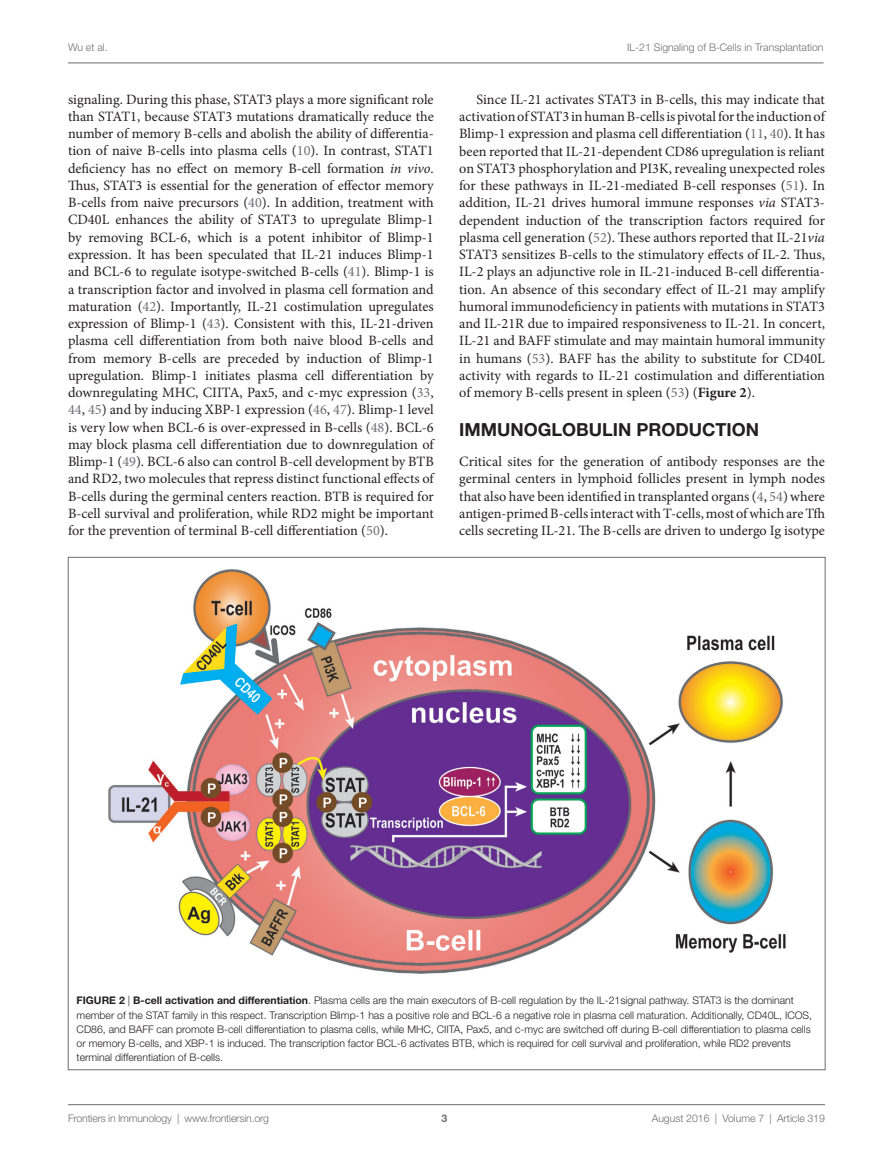
<style>
.page{position:relative;width:893px;height:1170px;background:#fff}
.page>*{position:absolute;margin:0;border:0;box-sizing:border-box;transform-origin:0 0}
.t1{font:700 18px "Helvetica Neue LT Std";color:#231f20}
.t2{font:14.25px/17.2px "Minion Pro";color:#231f20;text-align:justify}
.t3{font:300 10.5px/14.2px "Helvetica Neue LT Std";color:#231f20}
.t4{font:300 10.5px "Helvetica Neue LT Std";color:#6c6d70}
.t5{font:700 10.5px "Helvetica Neue LT Std";color:#6c6d70}
.s1{color:#6c6d70}
.s2{font-style:italic}
.s3{font-weight:700}
</style>
<div class="page">
<img style="left:108px;top:569px;width:678px;height:405px">
<hr style="left:68px;top:1104px;width:757px;height:1px;background:#6c6d70">
<hr style="left:68px;top:63px;width:755px;height:1px;background:#6c6d70">
<p class="t4" style="left:68px;top:41px;width:41px">Wu et al.</p>
<p class="t4" style="left:627px;top:41px;width:198px">IL-21 Signaling of B-Cells in Transplantation</p>
<p class="t2" style="left:68px;top:90px;width:367px">signaling. During this phase, STAT3 plays a more significant role than STAT1, because STAT3 mutations dramatically reduce the number of memory B-cells and abolish the ability of differentia&shy;tion of naive B-cells into plasma cells (<span class="s1">10</span>). In contrast, STAT1 deficiency has no effect on memory B-cell formation <span class="s2">in vivo</span>.<br>Thus, STAT3 is essential for the generation of effector memory B-cells from naive precursors (<span class="s1">40</span>). In addition, treatment with CD40L enhances the ability of STAT3 to upregulate Blimp-1 by removing BCL-6, which is a potent inhibitor of Blimp-1 expression. It has been speculated that IL-21 induces Blimp-1 and BCL-6 to regulate isotype-switched B-cells (<span class="s1">41</span>). Blimp-1 is a transcription factor and involved in plasma cell formation and maturation (<span class="s1">42</span>). Importantly, IL-21 costimulation upregulates expression of Blimp-1 (<span class="s1">43</span>). Consistent with this, IL-21-driven plasma cell differentiation from both naive blood B-cells and from memory B-cells are preceded by induction of Blimp-1 upregulation. Blimp-1 initiates plasma cell differentiation by downregulating MHC, CIITA, Pax5, and c-myc expression (<span class="s1">33</span>, <span class="s1">44</span>, <span class="s1">45</span>) and by inducing XBP-1 expression (<span class="s1">46</span>, <span class="s1">47</span>). Blimp-1 level is very low when BCL-6 is over-expressed in B-cells (<span class="s1">48</span>). BCL-6 may block plasma cell differentiation due to downregulation of Blimp-1 (<span class="s1">49</span>). BCL-6 also can control B-cell development by BTB and RD2, two molecules that repress distinct functional effects of B-cells during the germinal centers reaction. BTB is required for B-cell survival and proliferation, while RD2 might be important for the prevention of terminal B-cell differentiation (<span class="s1">50</span>).</p>
<p class="t2" style="left:459px;top:91px;width:367px;text-indent:17px">Since IL-21 activates STAT3 in B-cells, this may indicate that activation of STAT3 in human B-cells is pivotal for the induction of Blimp-1 expression and plasma cell differentiation (<span class="s1">11</span>, <span class="s1">40</span>). It has been reported that IL-21-dependent CD86 upregulation is reliant on STAT3 phosphorylation and PI3K, revealing unexpected roles for these pathways in IL-21-mediated B-cell responses (<span class="s1">51</span>). In addition, IL-21 drives humoral immune responses <span class="s2">via</span> STAT3- dependent induction of the transcription factors required for plasma cell generation (<span class="s1">52</span>). These authors reported that IL-21<span class="s2">via </span>STAT3 sensitizes B-cells to the stimulatory effects of IL-2. Thus, IL-2 plays an adjunctive role in IL-21-induced B-cell differentia&shy;tion. An absence of this secondary effect of IL-21 may amplify humoral immunodeficiency in patients with mutations in STAT3 and IL-21R due to impaired responsiveness to IL-21. In concert, IL-21 and BAFF stimulate and may maintain humoral immunity in humans (<span class="s1">53</span>). BAFF has the ability to substitute for CD40L activity with regards to IL-21 costimulation and differentiation of memory B-cells present in spleen (<span class="s1">53</span>) (<span class="s3">Figure 2</span>).</p>
<p class="t1" style="left:459px;top:418px;width:301px">IMMUNOGLOBULIN PRODUCTION</p>
<p class="t2" style="left:459px;top:453px;width:367px">Critical sites for the generation of antibody responses are the germinal centers in lymphoid follicles present in lymph nodes that also have been identified in transplanted organs (<span class="s1">4</span>, <span class="s1">54</span>) where antigen-primed B-cells interact with T-cells, most of which are Tfh cells secreting IL-21. The B-cells are driven to undergo Ig isotype</p>
<p class="t3" style="left:77px;top:993px;width:737px"><span class="s3">FIGURE 2</span> | <span class="s3">B-cell activation and differentiation</span>. Plasma cells are the main executors of B-cell regulation by the IL-21signal pathway. STAT3 is the dominant member of the STAT family in this respect. Transcription Blimp-1 has a positive role and BCL-6 a negative role in plasma cell maturation. Additionally, CD40L, ICOS, CD86, and BAFF can promote B-cell differentiation to plasma cells, while MHC, CIITA, Pax5, and c-myc are switched off during B-cell differentiation to plasma cells or memory B-cells, and XBP-1 is induced. The transcription factor BCL-6 activates BTB, which is required for cell survival and proliferation, while RD2 prevents terminal differentiation of B-cells.</p>
<p class="t4" style="left:68px;top:1111px;width:203px">Frontiers in Immunology | www.frontiersin.org</p>
<p class="t4" style="left:652px;top:1111px;width:175px">August 2016 | Volume 7 | Article 319</p>
<p class="t5" style="left:441px;top:1111px;width:7px">3</p>
</div>
